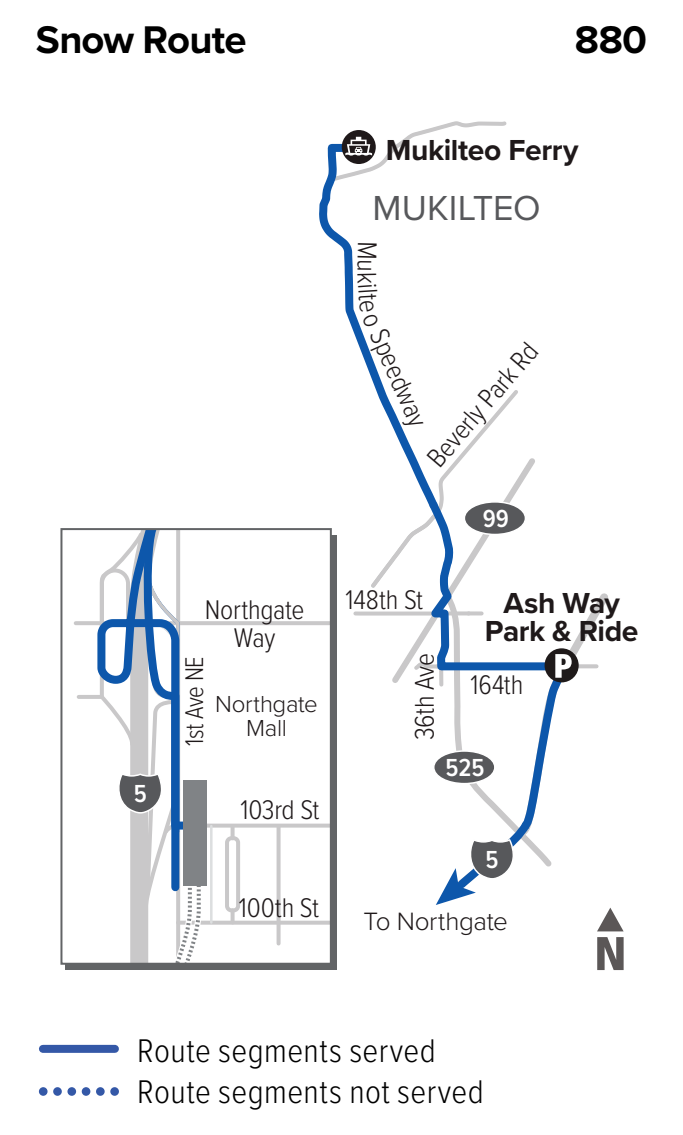
<style>
.page{position:relative;width:683px;height:1135px;background:#fff}
.page>*{position:absolute;margin:0;border:0;box-sizing:border-box;transform-origin:0 0}
.t1{font:700 40px "Proxima Nova";letter-spacing:-.02em;color:#000}
.t2{font:36px "Proxima Nova";color:#57585b}
.t3{font:300 34px/40.8px "Proxima Nova Cond";letter-spacing:.015em;color:#000}
.t4{font:700 30px/28px "Proxima Nova";letter-spacing:-.015em;color:#1f191a;text-align:center}
.t5{font:300 28px/28px "Proxima Nova Cond";letter-spacing:-.01em;color:#1f191a;text-align:center}
.t6{font:300 26.4px "Proxima Nova Cond";letter-spacing:-.02em;color:#1f191a;scale:.95 1}
.t7{font:300 26px "Proxima Nova";letter-spacing:-.015em;color:#1f191a}
.t8{font:600 25.6px "Proxima Nova Cond";color:#fff}
.t9{font:300 24px/24px "Proxima Nova";letter-spacing:-.015em;color:#1f191a;text-align:center}
</style>
<div class="page">
<div style="left:43px;top:1045px;width:72px;height:8px;background:#3458a7"></div>
<div style="left:39px;top:1087px;width:9px;height:9px;background:#3458a7;border-radius:50%"></div>
<div style="left:110px;top:1087px;width:9px;height:9px;background:#3458a7;border-radius:50%"></div>
<div style="left:96px;top:1087px;width:9px;height:9px;background:#3458a7;border-radius:50%"></div>
<div style="left:82px;top:1087px;width:8px;height:9px;background:#3458a7;border-radius:50%"></div>
<div style="left:67px;top:1087px;width:9px;height:9px;background:#3458a7;border-radius:50%"></div>
<div style="left:53px;top:1087px;width:9px;height:9px;background:#3458a7;border-radius:50%"></div>
<svg style="left:572px;top:593px;width:36px;height:86px"></svg>
<svg style="left:578px;top:664px;width:18px;height:4px"></svg>
<svg style="left:526px;top:646px;width:46px;height:221px"></svg>
<div style="left:544px;top:648px;width:34px;height:34px;background:#1f1a1a;border-radius:50%"></div>
<svg style="left:555px;top:654px;width:16px;height:24px"></svg>
<svg style="left:597px;top:937px;width:26px;height:33px"></svg>
<svg style="left:597px;top:908px;width:26px;height:23px"></svg>
<hr style="left:79px;top:695px;width:23px;height:4px;background:#c9c8c9">
<svg style="left:98px;top:121px;width:428px;height:843px"></svg>
<h1 class="t1" style="left:36px;top:10px;width:212px">Snow Route</h1>
<h1 class="t1" style="left:574px;top:10px;width:74px">880</h1>
<p class="t4" style="left:386px;top:135px;width:194px">Mukilteo Ferry</p>
<p class="t2" style="left:372px;top:182px;width:170px">MUKILTEO</p>
<p class="t8" style="left:134px;top:775px;width:15px">5</p>
<p class="t5" style="left:205px;top:594px;width:101px">Northgate<br>Way</p>
<p class="t6" style="left:175px;top:746px;width:96px;rotate:-90deg">1st Ave NE</p>
<p class="t9" style="left:215px;top:691px;width:104px">Northgate<br>Mall</p>
<p class="t5" style="left:240px;top:794px;width:80px">103rd St</p>
<p class="t5" style="left:239px;top:892px;width:82px">100th St</p>
<p class="t5" style="left:392px;top:324px;width:105px;rotate:66deg">Speedway</p>
<p class="t5" style="left:420px;top:452px;width:156px;rotate:-49deg">Beverly Park Rd</p>
<p class="t8" style="left:483px;top:499px;width:28px">99</p>
<p class="t5" style="left:345px;top:584px;width:79px">148th St</p>
<p class="t5" style="left:409px;top:740px;width:89px;rotate:-90deg">36th Ave</p>
<p class="t4" style="left:485px;top:588px;width:155px">Ash Way<br>Park &amp; Ride</p>
<p class="t5" style="left:470px;top:669px;width:54px">164th</p>
<p class="t8" style="left:445px;top:748px;width:41px">525</p>
<p class="t8" style="left:485px;top:841px;width:15px">5</p>
<p class="t7" style="left:363px;top:902px;width:146px">To Northgate</p>
<p class="t3" style="left:137px;top:1029px;width:348px">Route segments served<br>Route segments not served</p>
</div>
